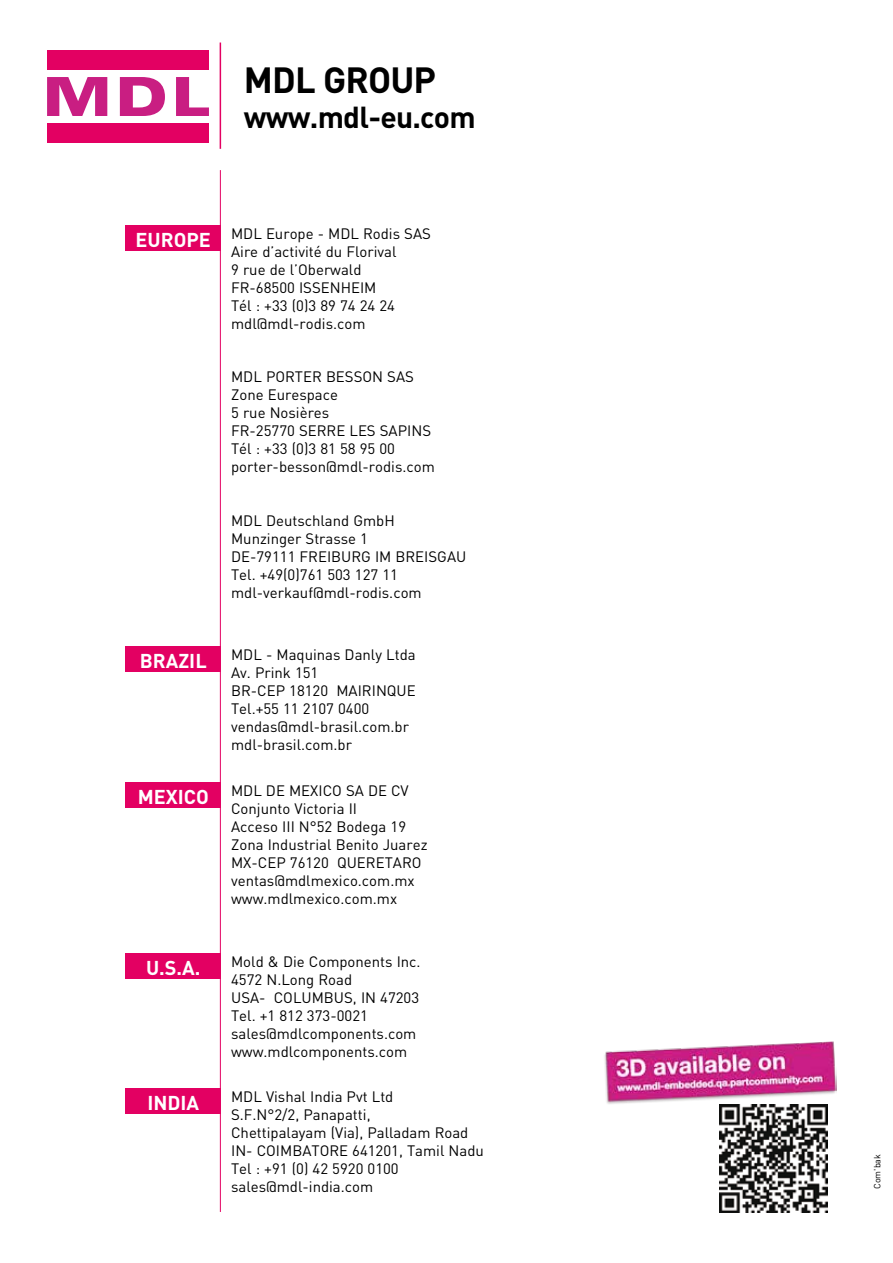
<style>
.page{position:relative;width:893px;height:1263px;background:#fff}
.page>*{position:absolute;margin:0;border:0;box-sizing:border-box;transform-origin:0 0}
.t1{font:700 36px "DIN";letter-spacing:-.025em;color:#000}
.t2{font:700 30px "DIN";letter-spacing:-.025em;color:#000}
.t3{font:700 19.8px "DIN";color:#fff}
.t4{font:15px/18px "DIN";color:#000}
.t5{font:9px "DIN";color:#000}
</style>
<div class="page">
<div style="left:47px;top:51px;width:162px;height:19px;background:#e30062"></div>
<div style="left:47px;top:123px;width:162px;height:20px;background:#e30062"></div>
<svg style="left:47px;top:77px;width:162px;height:39px"></svg>
<hr style="left:220px;top:43px;width:1px;height:106px;background:#e30062">
<hr style="left:220px;top:170px;width:1px;height:1042px;background:#e30062">
<div style="left:125px;top:225px;width:96px;height:26px;background:#e30062"></div>
<div style="left:125px;top:646px;width:96px;height:26px;background:#e30062"></div>
<div style="left:125px;top:782px;width:96px;height:26px;background:#e30062"></div>
<div style="left:125px;top:954px;width:96px;height:25px;background:#e30062"></div>
<div style="left:125px;top:1089px;width:96px;height:25px;background:#e30062"></div>
<img style="left:720px;top:1105px;width:108px;height:108px">
<img style="left:604px;top:1042px;width:232px;height:63px">
<h1 class="t1" style="left:244px;top:57px;width:194px">MDL GROUP</h1>
<h2 class="t2" style="left:244px;top:97px;width:233px">www.mdl-eu.com</h2>
<h3 class="t3" style="left:136px;top:227px;width:77px">EUROPE</h3>
<h3 class="t3" style="left:140px;top:647px;width:68px">BRAZIL</h3>
<h3 class="t3" style="left:138px;top:784px;width:73px">MEXICO</h3>
<h3 class="t3" style="left:146px;top:955px;width:56px">U.S.A.</h3>
<h3 class="t3" style="left:147px;top:1090px;width:53px">INDIA</h3>
<p class="t4" style="left:231px;top:224px;width:201px">MDL Europe - MDL Rodis SAS<br>Aire d’activité du Florival<br>9 rue de l’Oberwald<br>FR-68500 ISSENHEIM<br>Tél : +33 (0)3 89 74 24 24 mdl@mdl-rodis.com</p>
<p class="t4" style="left:231px;top:367px;width:205px">MDL PORTER BESSON SAS<br>Zone Eurespace<br>5 rue Nosières<br>FR-25770 SERRE LES SAPINS<br>Tél : +33 (0)3 81 58 95 00 porter-besson@mdl-rodis.com</p>
<p class="t4" style="left:231px;top:511px;width:237px">MDL Deutschland GmbH<br>Munzinger Strasse 1<br>DE-79111 FREIBURG IM BREISGAU<br>Tel. +49(0)761 503 127 11 mdl-verkauf@mdl-rodis.com</p>
<p class="t4" style="left:231px;top:645px;width:186px">MDL - Maquinas Danly Ltda<br>Av. Prink 151<br>BR-CEP 18120 MAIRINQUE<br>Tel.+55 11 2107 0400 vendas@mdl-brasil.com.br mdl-brasil.com.br</p>
<p class="t4" style="left:231px;top:781px;width:198px">MDL DE MEXICO SA DE CV<br>Conjunto Victoria II<br>Acceso III N°52 Bodega 19<br>Zona Industrial Benito Juarez<br>MX-CEP 76120 QUERETARO ventas@mdlmexico.com.mx www.mdlmexico.com.mx</p>
<p class="t4" style="left:231px;top:953px;width:191px">Mold &amp; Die Components Inc.<br>4572 N.Long Road<br>USA- COLUMBUS, IN 47203<br>Tel. +1 812 373-0021 sales@mdlcomponents.com www.mdlcomponents.com</p>
<p class="t4" style="left:231px;top:1088px;width:254px">MDL Vishal India Pvt Ltd<br>S.F.N°2/2, Panapatti,<br>Chettipalayam (Via), Palladam Road<br>IN- COIMBATORE 641201, Tamil Nadu<br>Tel : +91 (0) 42 5920 0100 sales@mdl-india.com</p>
<p class="t5" style="left:872px;top:1189px;width:37px;rotate:-90deg">Com'bak</p>
</div>
